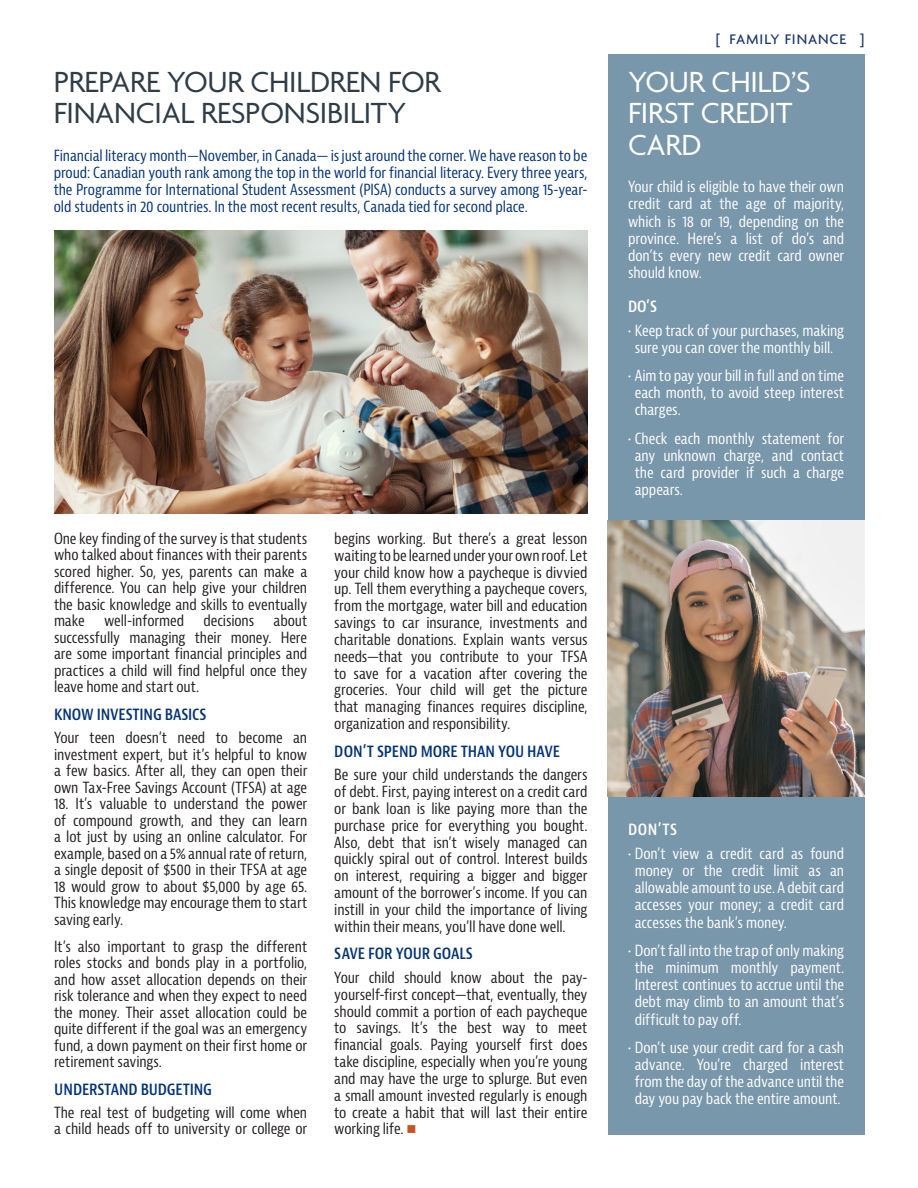
<style>
.page{position:relative;width:918px;height:1188px;background:#fff}
.page>*{position:absolute;margin:0;border:0;box-sizing:border-box;transform-origin:0 0}
.t1{font:31.5px/31.5px "Agenda";letter-spacing:-.01em;color:#303d47}
.t2{font:31.5px/31.5px "Agenda";letter-spacing:-.01em;color:#fff}
.t3{font:600 condensed 16.5px "Bernina Sans";letter-spacing:-.01em;color:#053474}
.t4{font:600 condensed 16.5px "Bernina Sans";letter-spacing:.03em;color:#fff}
.t5{font:condensed 15px/16.8px "Bernina Sans";letter-spacing:-.005em;color:#231f20;text-align:justify}
.t6{font:condensed 15px/17.2px "Bernina Sans";letter-spacing:-.005em;color:#fff;text-align:justify}
.t7{font:condensed 15px/17.2px "Bernina Sans";letter-spacing:-.005em;color:#053474;text-align:justify}
.t8{font:500 15px "Agenda";letter-spacing:.06em;color:#1b376c}
.s1{color:#c25426}
</style>
<div class="page">
<div style="left:608px;top:54px;width:256px;height:1080px;background:#7997aa"></div>
<img style="left:54px;top:230px;width:534px;height:284px">
<img style="left:608px;top:520px;width:256px;height:277px">
<p class="t1" style="left:54px;top:68px;width:389px">PREPARE YOUR CHILDREN FOR<br>FINANCIAL RESPONSIBILITY</p>
<p class="t7" style="left:54px;top:147px;width:535px">Financial literacy month—November, in Canada— is just around the corner. We have reason to be proud: Canadian youth rank among the top in the world for financial literacy. Every three years, the Programme for International Student Assessment (PISA) conducts a survey among 15-year&shy;old students in 20 countries. In the most recent results, Canada tied for second place.</p>
<p class="t5" style="left:54px;top:531px;width:255px">One key finding of the survey is that students who talked about finances with their parents scored higher. So, yes, parents can make a difference. You can help give your children the basic knowledge and skills to eventually make</p>
<p class="t5" style="left:54px;top:613px;width:255px;text-indent:219px">about successfully managing their money. Here are some important financial principles and practices a child will find helpful once they leave home and start out.</p>
<p class="t3" style="left:54px;top:704px;width:154px">KNOW INVESTING BASICS</p>
<p class="t5" style="left:54px;top:730px;width:255px">Your teen doesn’t need to become an investment expert, but it’s helpful to know a few basics. After all, they can open their own Tax-Free Savings Account (TFSA) at age</p>
<p class="t5" style="left:54px;top:796px;width:255px">18. It’s valuable to understand the power of compound growth, and they can learn a lot just by using an online calculator. For example, based on a 5% annual rate of return, a single deposit of $500 in their TFSA at age 18 would grow to about $5,000 by age 65.<br>This knowledge may encourage them to start saving early.</p>
<p class="t5" style="left:54px;top:938px;width:255px">It’s also important to grasp the different roles stocks and bonds play in a portfolio, and how asset allocation depends on their risk tolerance and when they expect to need the money. Their asset allocation could be quite different if the goal was an emergency fund, a down payment on their first home or retirement savings.</p>
<p class="t3" style="left:54px;top:1079px;width:160px">UNDERSTAND BUDGETING</p>
<p class="t5" style="left:54px;top:1105px;width:255px">The real test of budgeting will come when a child heads off to university or college or</p>
<p class="t5" style="left:104px;top:613px;width:82px">well-informed</p>
<p class="t5" style="left:203px;top:613px;width:52px">decisions</p>
<p class="t5" style="left:334px;top:530px;width:255px">begins working. But there’s a great lesson waiting to be learned under your own roof. Let your child know how a paycheque is divvied up. Tell them everything a paycheque covers, from the mortgage, water bill and education savings to car insurance, investments and charitable donations. Explain wants versus needs—that you contribute to your TFSA to save for a vacation after covering the groceries. Your child will get the picture that managing finances requires discipline, organization and responsibility.</p>
<p class="t3" style="left:334px;top:741px;width:227px">DON’T SPEND MORE THAN YOU HAVE</p>
<p class="t5" style="left:334px;top:767px;width:255px">Be sure your child understands the dangers of debt. First, paying interest on a credit card or bank loan is like paying more than the purchase price for everything you bought.<br>Also, debt that isn’t wisely managed can quickly spiral out of control. Interest builds on interest, requiring a bigger and bigger amount of the borrower’s income. If you can instill in your child the importance of living within their means, you’ll have done well.</p>
<p class="t3" style="left:334px;top:943px;width:140px">SAVE FOR YOUR GOALS</p>
<p class="t5" style="left:334px;top:969px;width:255px">Your child should know about the pay&shy;yourself-first concept—that, eventually, they should commit a portion of each paycheque to savings. It’s the best way to meet financial goals. Paying yourself first does take discipline, especially when you’re young and may have the urge to splurge. But even a small amount invested regularly is enough to create a habit that will last their entire working life. <span class="s1">■</span></p>
<p class="t8" style="left:716px;top:30px;width:150px">[ FAMILY FINANCE ]</p>
<p class="t2" style="left:628px;top:68px;width:184px">YOUR CHILD’S<br>FIRST CREDIT<br>CARD</p>
<p class="t6" style="left:628px;top:178px;width:218px">Your child is eligible to have their own credit card at the age of majority, which is 18 or 19, depending on the province. Here’s a list of do’s and don’ts every new credit card owner should know.</p>
<p class="t4" style="left:628px;top:296px;width:30px">DO’S</p>
<p class="t6" style="left:628px;top:322px;width:218px;text-align:center">• Keep track of your purchases, making sure you can cover the monthly bill.</p>
<p class="t6" style="left:635px;top:367px;width:211px;text-indent:-7px">• Aim to pay your bill in full and on time each month, to avoid steep interest charges.</p>
<p class="t6" style="left:635px;top:430px;width:211px;text-indent:-7px">• Check each monthly statement for any unknown charge, and contact the card provider if such a charge appears.</p>
<p class="t4" style="left:628px;top:819px;width:51px">DON’TS</p>
<p class="t6" style="left:635px;top:845px;width:211px;text-indent:-7px">• Don’t view a credit card as found money or the credit limit as an allowable amount to use. A debit card accesses your money; a credit card accesses the bank’s money.</p>
<p class="t6" style="left:635px;top:942px;width:211px;text-indent:-7px">• Don’t fall into the trap of only making the minimum monthly payment.<br>Interest continues to accrue until the debt may climb to an amount that’s difficult to pay off.</p>
<p class="t6" style="left:628px;top:1039px;width:218px;text-align:center">• Don’t use your credit card for a cash advance. You’re charged interest from the day of the advance until the day you pay back the entire amount.</p>
</div>
